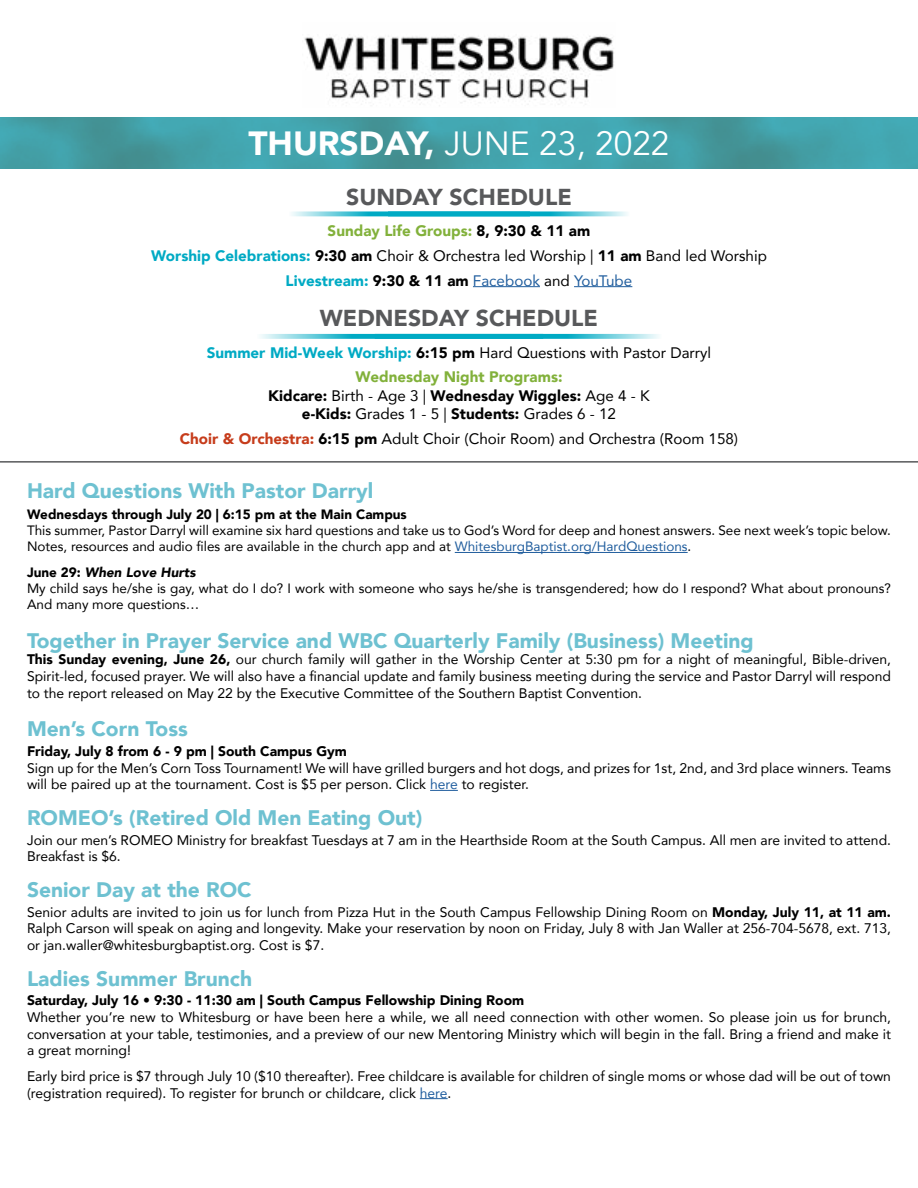
<style>
.page{position:relative;width:918px;height:1188px;background:#fff}
.page>*{position:absolute;margin:0;border:0;box-sizing:border-box;transform-origin:0 0}
.t1{font:33.6px "Avenir";color:#fff}
.t2{font:900 22.95px "Avenir";color:#58595b}
.t3{font:900 21px "Avenir";color:#6ec1d1}
.t4{font:15.15px/24.8px "Avenir";color:#000;text-align:center}
.t5{font:900 15.15px/18.3px "Avenir";color:#000;text-align:center}
.t6{font:13.8px/16.6px "Avenir";color:#000;text-align:justify}
.t7{font:900 13.8px "Avenir";color:#000}
.t8{font:13.5px/16.2px "Avenir";color:#000}
.t9{font:900 13.5px "Avenir";color:#000}
.s1{font-weight:900}
.s2{font-weight:900;color:#82b13b}
.s3{font-weight:900;color:#00aac4}
.s4{color:#215e9e}
.s5{font-weight:400}
.s6{font-weight:900;color:#c63c1b}
.s7{font-weight:900;font-style:italic}
</style>
<div class="page">
<img style="left:304px;top:36px;width:310px;height:69px">
<img style="left:0;top:118px;width:918px;height:51px">
<hr style="left:455px;top:552px;width:233px;height:1px;background:#215e9e">
<svg style="left:430px;top:790px;width:28px;height:1px"></svg>
<svg style="left:420px;top:1098px;width:28px;height:1px"></svg>
<hr style="left:473px;top:286px;width:67px;height:1px;background:#215e9e">
<hr style="left:574px;top:286px;width:58px;height:1px;background:#215e9e">
<svg style="left:530px;top:211px;width:98px;height:5px"></svg>
<svg style="left:291px;top:211px;width:239px;height:5px"></svg>
<svg style="left:543px;top:334px;width:116px;height:5px"></svg>
<svg style="left:260px;top:334px;width:283px;height:5px"></svg>
<hr style="left:0;top:461px;width:918px;height:2px;background:#58595b">
<h1 class="t1" style="left:248px;top:123px;width:423px"><span class="s1">THURSDAY,</span> JUNE 23, 2022</h1>
<h2 class="t2" style="left:346px;top:177px;width:227px">SUNDAY SCHEDULE</h2>
<p class="t4" style="left:151px;top:218px;width:617px"><span class="s2">Sunday Life Groups:</span> <span class="s1">8, 9:30 &amp; 11 am<br></span><span class="s3">Worship Celebrations:</span> <span class="s1">9:30 am</span> Choir &amp; Orchestra led Worship | <span class="s1">11 am</span> Band led Worship<br><span class="s3">Livestream:</span> <span class="s1">9:30 &amp; 11 am</span> <span class="s4">Facebook</span> and <span class="s4">YouTube</span></p>
<h2 class="t2" style="left:320px;top:299px;width:280px">WEDNESDAY SCHEDULE</h2>
<p class="t4" style="left:207px;top:340px;width:506px"><span class="s3">Summer Mid-Week Worship:</span> <span class="s1">6:15 pm</span> Hard Questions with Pastor Darryl<br><span class="s2">Wednesday Night Programs:</span></p>
<p class="t5" style="left:268px;top:386px;width:383px">Kidcare: <span class="s5">Birth - Age 3 |</span> Wednesday Wiggles: <span class="s5">Age 4 - K </span>e-Kids: <span class="s5">Grades 1 - 5 |</span> Students: <span class="s5">Grades 6 - 12</span></p>
<p class="t4" style="left:180px;top:426px;width:560px"><span class="s6">Choir &amp; Orchestra:</span> <span class="s1">6:15 pm</span> Adult Choir (Choir Room) and Orchestra (Room 158)</p>
<h3 class="t3" style="left:27px;top:473px;width:348px">Hard Questions With Pastor Darryl</h3>
<p class="t9" style="left:27px;top:503px;width:381px">Wednesdays through July 20 | 6:15 pm at the Main Campus</p>
<p class="t8" style="left:27px;top:522px;width:865px">This summer, Pastor Darryl will examine six hard questions and take us to God’s Word for deep and honest answers. See next week’s topic below.<br>Notes, resources and audio files are available in the church app and at <span class="s4">WhitesburgBaptist.org/HardQuestions</span>.</p>
<p class="t8" style="left:27px;top:563px;width:866px"><span class="s1">June 29:</span> <span class="s7">When Love Hurts<br></span>My child says he/she is gay, what do I do? I work with someone who says he/she is transgendered; how do I respond? What about pronouns?<br>And many more questions…</p>
<h3 class="t3" style="left:27px;top:622px;width:728px">Together in Prayer Service and WBC Quarterly Family (Business) Meeting</h3>
<p class="t6" style="left:27px;top:651px;width:866px"><span class="s1">This Sunday evening, June 26,</span> our church family will gather in the Worship Center at 5:30 pm for a night of meaningful, Bible-driven, Spirit-led, focused prayer. We will also have a financial update and family business meeting during the service and Pastor Darryl will respond to the report released on May 22 by the Executive Committee of the Southern Baptist Convention.</p>
<h3 class="t3" style="left:27px;top:711px;width:162px">Men’s Corn Toss</h3>
<p class="t7" style="left:27px;top:739px;width:322px">Friday, July 8 from 6 - 9 pm | South Campus Gym</p>
<p class="t6" style="left:27px;top:759px;width:866px">Sign up for the Men’s Corn Toss Tournament! We will have grilled burgers and hot dogs, and prizes for 1st, 2nd, and 3rd place winners. Teams will be paired up at the tournament. Cost is $5 per person. Click <span class="s4">here</span> to register.</p>
<h3 class="t3" style="left:27px;top:800px;width:397px">ROMEO’s (Retired Old Men Eating Out)</h3>
<p class="t6" style="left:27px;top:831px;width:866px">Join our men’s ROMEO Ministry for breakfast Tuesdays at 7 am in the Hearthside Room at the South Campus. All men are invited to attend.<br>Breakfast is $6.</p>
<h3 class="t3" style="left:27px;top:872px;width:226px">Senior Day at the ROC</h3>
<p class="t6" style="left:27px;top:903px;width:866px">Senior adults are invited to join us for lunch from Pizza Hut in the South Campus Fellowship Dining Room on <span class="s1">Monday, July 11, at 11 am.<br></span>Ralph Carson will speak on aging and longevity. Make your reservation by noon on Friday, July 8 with Jan Waller at 256-704-5678, ext. 713, or jan.waller@whitesburgbaptist.org. Cost is $7.</p>
<h3 class="t3" style="left:27px;top:960px;width:227px">Ladies Summer Brunch</h3>
<p class="t7" style="left:27px;top:989px;width:499px">Saturday, July 16 • 9:30 - 11:30 am | South Campus Fellowship Dining Room</p>
<p class="t6" style="left:27px;top:1008px;width:866px">Whether you’re new to Whitesburg or have been here a while, we all need connection with other women. So please join us for brunch, conversation at your table, testimonies, and a preview of our new Mentoring Ministry which will begin in the fall. Bring a friend and make it a great morning!</p>
<p class="t6" style="left:27px;top:1067px;width:866px">Early bird price is $7 through July 10 ($10 thereafter). Free childcare is available for children of single moms or whose dad will be out of town (registration required). To register for brunch or childcare, click <span class="s4">here</span>.</p>
</div>
